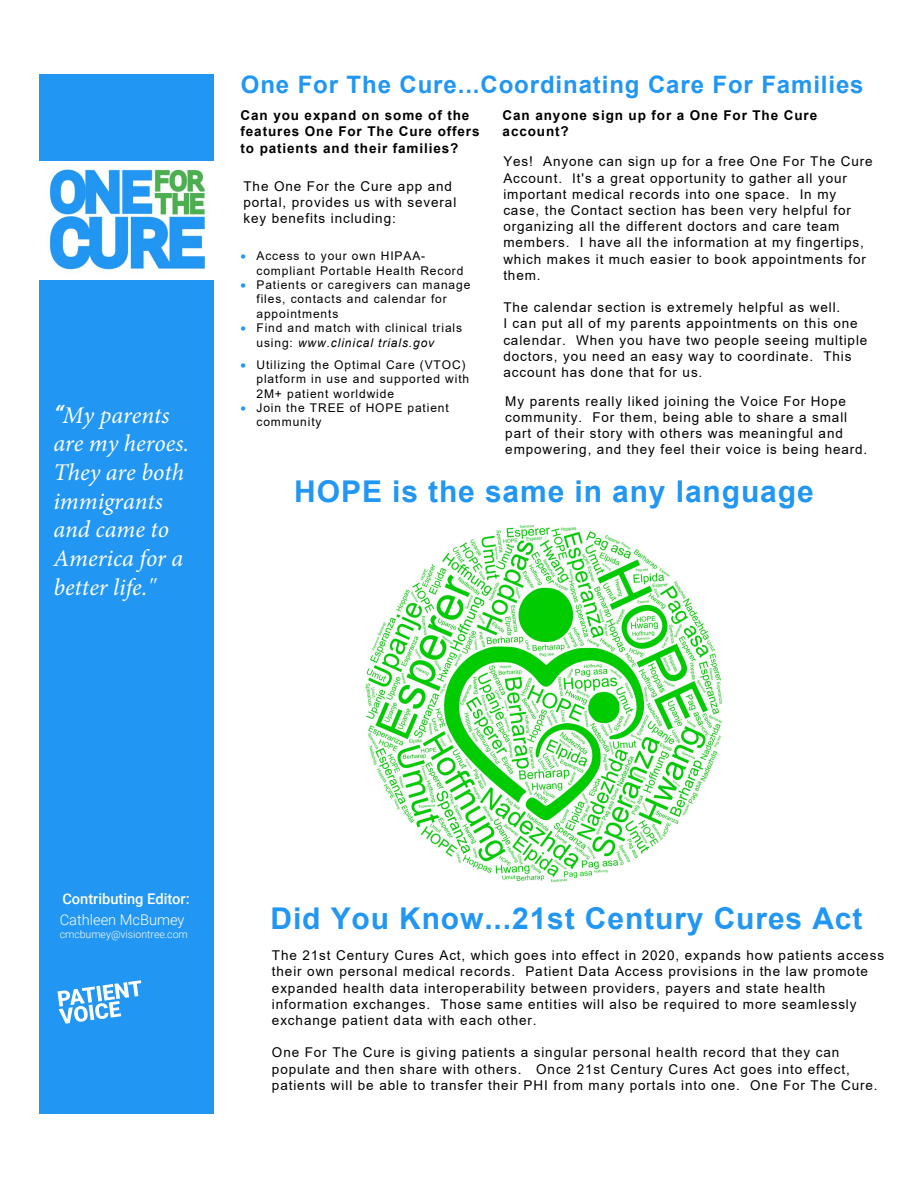
<style>
.page{position:relative;width:918px;height:1188px;background:#fff}
.page>*{position:absolute;margin:0;border:0;box-sizing:border-box;transform-origin:0 0}
.t1{font:700 30px "Arial";letter-spacing:.03em;color:#2196f3}
.t2{font:italic 24px/28.7px "Minion Pro";color:#fff}
.t3{font:700 24px "Arial";letter-spacing:.035em;color:#2196f3}
.t4{font:500 14.7px "Roboto";color:#fff}
.t5{font:300 14.7px "Roboto";color:#fff}
.t6{font:13.5px/16.2px "Arial";letter-spacing:.065em;color:#000}
.t7{font:700 13.5px/16.2px "Arial";letter-spacing:.065em;color:#000}
.t8{font:12px/14.4px "Arial";letter-spacing:.075em;color:#000}
.t9{font:300 10.5px "Roboto";color:#fff}
.s1{font-family:"Roboto";font-weight:500}
.s2{color:#2196f3}
.s3{font-style:italic}
</style>
<div class="page">
<div style="left:39px;top:74px;width:174px;height:1039px;background:#2196f3"></div>
<svg style="left:57px;top:980px;width:84px;height:44px"></svg>
<img style="left:39px;top:161px;width:174px;height:119px">
<img style="left:365px;top:524px;width:358px;height:359px">
<h2 class="t2" style="left:52px;top:401px;width:139px"><span class="s1">“</span>My parents are my heroes.<br>They are both immigrants and came to<br>America for a better life."</h2>
<h2 class="t3" style="left:241px;top:68px;width:624px">One For The Cure...Coordinating Care For Families</h2>
<p class="t7" style="left:241px;top:108px;width:241px">Can you expand on some of the features One For The Cure offers to patients and their families?</p>
<p class="t6" style="left:243px;top:178px;width:214px">The One For the Cure app and portal, provides us with several key benefits including:</p>
<p class="t8" style="left:257px;top:249px;width:208px;text-indent:-16px"><span class="s2">•</span> Access to your own HIPAA&shy;compliant Portable Health Record</p>
<p class="t8" style="left:257px;top:278px;width:215px;text-indent:-16px"><span class="s2">•</span> Patients or caregivers can manage files, contacts and calendar for appointments</p>
<p class="t8" style="left:257px;top:321px;width:207px;text-indent:-16px"><span class="s2">•</span> Find and match with clinical trials using: <span class="s3">www.clinical trials.gov</span></p>
<p class="t8" style="left:257px;top:357px;width:214px;text-indent:-16px"><span class="s2">•</span> Utilizing the Optimal Care (VTOC) platform in use and supported with<br>2M+ patient worldwide</p>
<p class="t8" style="left:257px;top:401px;width:194px;text-indent:-16px"><span class="s2">•</span> Join the TREE of HOPE patient community</p>
<p class="t7" style="left:503px;top:107px;width:316px">Can anyone sign up for a One For The Cure account?</p>
<p class="t6" style="left:503px;top:154px;width:371px">Yes! Anyone can sign up for a free One For The Cure Account. It's a great opportunity to gather all your important medical records into one space. In my case, the Contact section has been very helpful for organizing all the different doctors and care team members. I have all the information at my fingertips, which makes it much easier to book appointments for them.</p>
<p class="t6" style="left:503px;top:299px;width:366px">The calendar section is extremely helpful as well.<br>I can put all of my parents appointments on this one calendar. When you have two people seeing multiple doctors, you need an easy way to coordinate. This account has done that for us.</p>
<p class="t6" style="left:505px;top:393px;width:364px">My parents really liked joining the Voice For Hope community. For them, being able to share a small part of their story with others was meaningful and empowering, and they feel their voice is being heard.</p>
<h1 class="t1" style="left:294px;top:471px;width:521px">HOPE is the same in any language</h1>
<p class="t4" style="left:62px;top:888px;width:129px">Contributing Editor:</p>
<p class="t5" style="left:60px;top:909px;width:126px">Cathleen McBumey</p>
<p class="t9" style="left:60px;top:927px;width:130px">cmcbumey@visiontree.com</p>
<h1 class="t1" style="left:270px;top:897px;width:593px">Did You Know...21st Century Cures Act</h1>
<p class="t6" style="left:272px;top:947px;width:614px">The 21st Century Cures Act, which goes into effect in 2020, expands how patients access their own personal medical records. Patient Data Access provisions in the law promote expanded health data interoperability between providers, payers and state health information exchanges. Those same entities will also be required to more seamlessly exchange patient data with each other.</p>
<p class="t6" style="left:272px;top:1044px;width:607px">One For The Cure is giving patients a singular personal health record that they can populate and then share with others. Once 21st Century Cures Act goes into effect, patients will be able to transfer their PHI from many portals into one. One For The Cure.</p>
</div>
